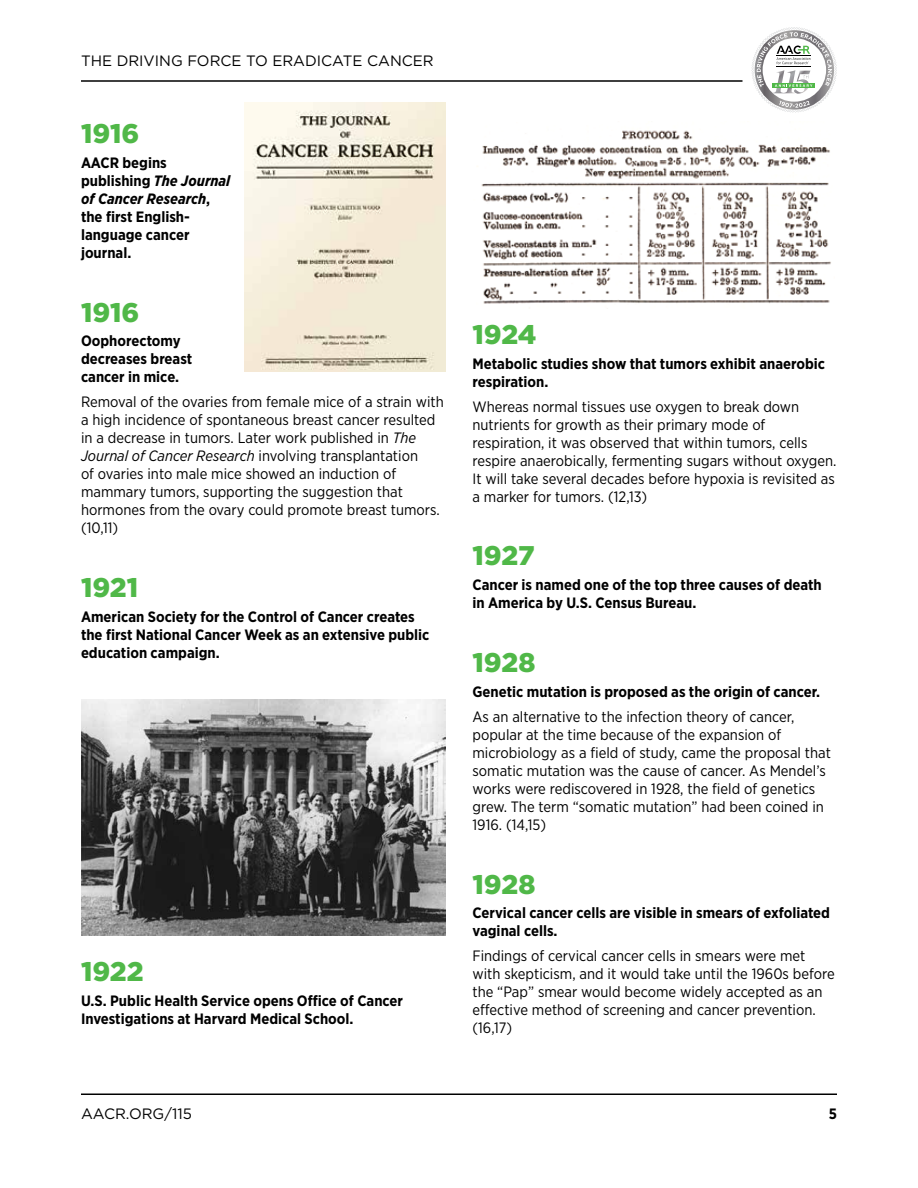
<style>
.page{position:relative;width:918px;height:1188px;background:#fff}
.page>*{position:absolute;margin:0;border:0;box-sizing:border-box;transform-origin:0 0}
.t1{font:900 27px "Gotham";color:#50b848}
.t2{font:15px/18px "Gotham Narrow";color:#000}
.t3{font:700 15px/18px "Gotham Narrow";color:#000}
.t4{font:15px "Gotham";color:#000}
.s1{font-style:italic}
</style>
<div class="page">
<hr style="left:81px;top:80px;width:661px;height:2px;background:#000">
<hr style="left:81px;top:1094px;width:756px;height:1px;background:#000">
<svg style="left:751px;top:27px;width:86px;height:86px"></svg>
<img style="left:244px;top:102px;width:202px;height:269px">
<img style="left:81px;top:700px;width:364px;height:235px">
<img style="left:481px;top:130px;width:350px;height:174px">
<p class="t4" style="left:81px;top:51px;width:354px">THE DRIVING FORCE TO ERADICATE CANCER</p>
<h1 class="t1" style="left:81px;top:115px;width:60px">1916</h1>
<p class="t3" style="left:81px;top:153px;width:151px">AACR begins publishing <span class="s1">The Journal of Cancer Research</span>, the first English&shy;language cancer journal.</p>
<h1 class="t1" style="left:81px;top:294px;width:60px">1916</h1>
<p class="t3" style="left:81px;top:332px;width:113px">Oophorectomy decreases breast cancer in mice.</p>
<p class="t2" style="left:81px;top:393px;width:364px">Removal of the ovaries from female mice of a strain with a high incidence of spontaneous breast cancer resulted in a decrease in tumors. Later work published in <span class="s1">The Journal of Cancer Research</span> involving transplantation<br>of ovaries into male mice showed an induction of mammary tumors, supporting the suggestion that hormones from the ovary could promote breast tumors. (10,11)</p>
<h1 class="t1" style="left:81px;top:569px;width:59px">1921</h1>
<p class="t3" style="left:81px;top:607px;width:350px">American Society for the Control of Cancer creates the first National Cancer Week as an extensive public education campaign.</p>
<h1 class="t1" style="left:81px;top:953px;width:64px">1922</h1>
<p class="t3" style="left:81px;top:991px;width:324px">U.S. Public Health Service opens Office of Cancer<br>Investigations at Harvard Medical School.</p>
<h1 class="t1" style="left:472px;top:316px;width:66px">1924</h1>
<p class="t3" style="left:472px;top:354px;width:354px">Metabolic studies show that tumors exhibit anaerobic respiration.</p>
<p class="t2" style="left:472px;top:397px;width:365px">Whereas normal tissues use oxygen to break down nutrients for growth as their primary mode of respiration, it was observed that within tumors, cells respire anaerobically, fermenting sugars without oxygen.<br>It will take several decades before hypoxia is revisited as a marker for tumors. (12,13)</p>
<h1 class="t1" style="left:472px;top:537px;width:64px">1927</h1>
<p class="t3" style="left:472px;top:576px;width:351px">Cancer is named one of the top three causes of death in America by U.S. Census Bureau.</p>
<h1 class="t1" style="left:472px;top:644px;width:64px">1928</h1>
<p class="t3" style="left:472px;top:682px;width:349px">Genetic mutation is proposed as the origin of cancer.</p>
<p class="t2" style="left:472px;top:707px;width:360px">As an alternative to the infection theory of cancer, popular at the time because of the expansion of microbiology as a field of study, came the proposal that somatic mutation was the cause of cancer. As Mendel’s works were rediscovered in 1928, the field of genetics grew. The term “somatic mutation” had been coined in 1916. (14,15)</p>
<h1 class="t1" style="left:472px;top:865px;width:64px">1928</h1>
<p class="t3" style="left:472px;top:904px;width:359px">Cervical cancer cells are visible in smears of exfoliated vaginal cells.</p>
<p class="t2" style="left:472px;top:946px;width:364px">Findings of cervical cancer cells in smears were met with skepticism, and it would take until the 1960s before the “Pap” smear would become widely accepted as an effective method of screening and cancer prevention. (16,17)</p>
<p class="t4" style="left:81px;top:1104px;width:113px">AACR.ORG/115</p>
<p class="t3" style="left:829px;top:1105px;width:10px">5</p>
</div>
